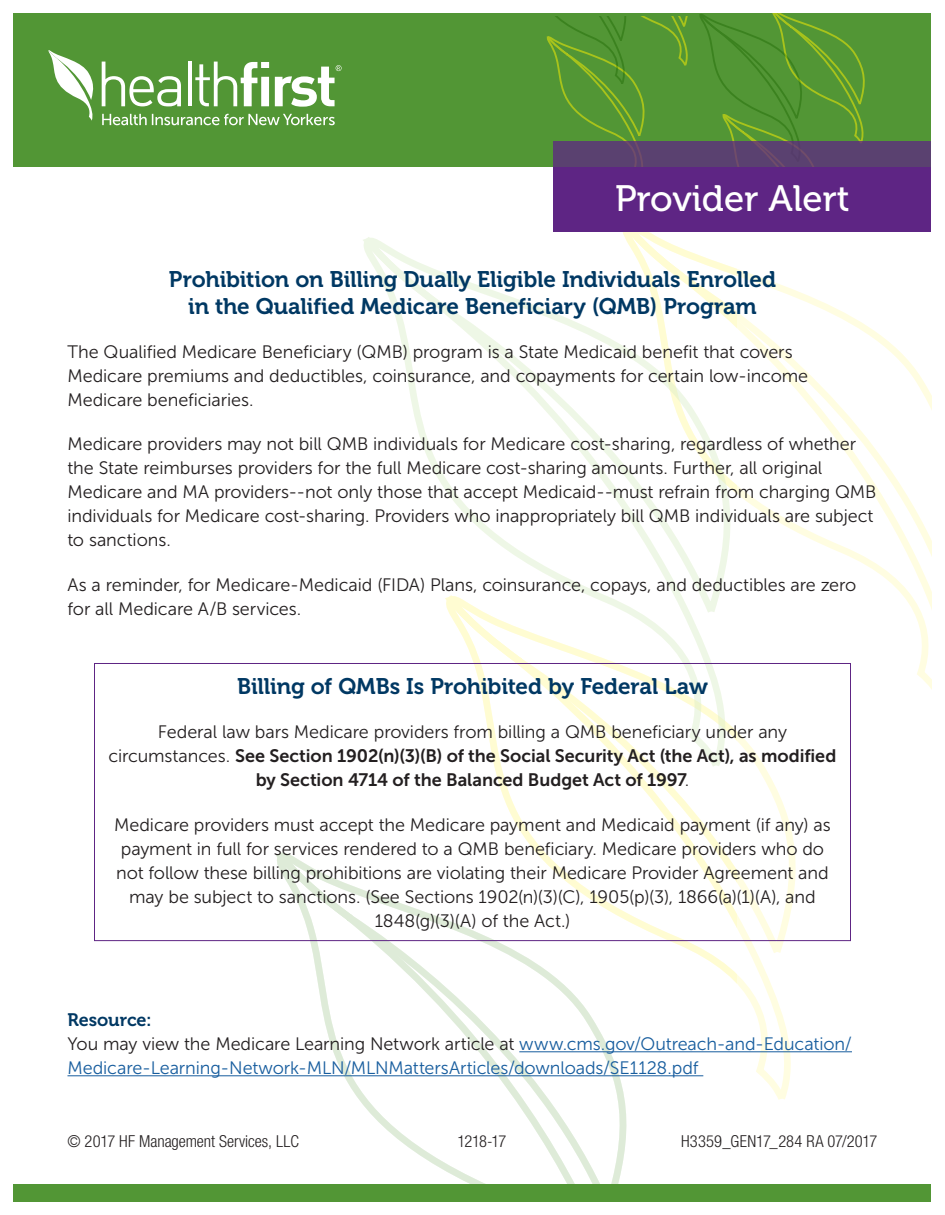
<style>
.page{position:relative;width:945px;height:1215px;background:#fff}
.page>*{position:absolute;margin:0;border:0;box-sizing:border-box;transform-origin:0 0}
.t1{font:36.6px "Museo 500";color:#fff}
.question{font:22.5px/27px "Museo 700";letter-spacing:-.01em;color:#003863;text-align:center}
.question-2{font:18px/24px "Museo Sans 300";letter-spacing:-.005em;color:#231f20}
.question-3{font:18px/24px "Museo Sans 700";letter-spacing:-.005em;color:#231f20;text-align:center}
.t2{font:18px/24px "Museo Sans 300";letter-spacing:-.005em;color:#175d9e}
.question-4{font:300 condensed 16.5px "Helvetica Neue LT Std";letter-spacing:-.005em;color:#231f20}
.s1{font-family:"Museo Sans 300"}
.s2{font-family:"Museo 700";color:#003863}
.s3{color:#231f20}
</style>
<div class="page">
<div style="left:14px;top:14px;width:918px;height:153px;background:#529635"></div>
<svg style="left:699px;top:14px;width:166px;height:127px"></svg>
<svg style="left:48px;top:50px;width:46px;height:71px"></svg>
<svg style="left:195px;top:62px;width:74px;height:44px"></svg>
<svg style="left:102px;top:62px;width:79px;height:44px"></svg>
<hr style="left:188px;top:62px;width:3px;height:44px;background:#fff">
<svg style="left:275px;top:65px;width:67px;height:42px"></svg>
<svg style="left:102px;top:114px;width:233px;height:11px"></svg>
<svg style="left:546px;top:17px;width:142px;height:150px"></svg>
<svg style="left:494px;top:725px;width:302px;height:375px"></svg>
<svg style="left:276px;top:852px;width:350px;height:332px"></svg>
<svg style="left:623px;top:232px;width:309px;height:458px"></svg>
<svg style="left:363px;top:236px;width:367px;height:531px"></svg>
<div style="left:554px;top:141px;width:378px;height:91px;background:#5a4170"></div>
<div style="left:554px;top:167px;width:378px;height:65px;background:#5e2584"></div>
<div style="left:14px;top:1184px;width:918px;height:18px;background:#529635"></div>
<hr style="left:519px;top:1051px;width:333px;height:1px;background:#175d9e">
<hr style="left:68px;top:1075px;width:635px;height:1px;background:#175d9e">
<p class="t1" style="left:615px;top:179px;width:236px">Provider Alert</p>
<p class="question" style="left:169px;top:266px;width:609px">Prohibition on Billing Dually Eligible Individuals Enrolled in the Qualified Medicare Beneficiary (QMB) Program</p>
<p class="question-2" style="left:68px;top:340px;width:742px">The Qualified Medicare Beneficiary (QMB) program is a State Medicaid benefit that covers<br>Medicare premiums and deductibles, coinsurance, and copayments for certain low-income<br>Medicare beneficiaries.</p>
<p class="question-2" style="left:68px;top:432px;width:811px">Medicare providers may not bill QMB individuals for Medicare cost-sharing, regardless of whether the State reimburses providers for the full Medicare cost-sharing amounts. Further, all original Medicare and MA providers--not only those that accept Medicaid--must refrain from charging QMB individuals for Medicare cost-sharing. Providers who inappropriately bill QMB individuals are subject to sanctions.</p>
<p class="question-2" style="left:68px;top:573px;width:790px">As a reminder, for Medicare-Medicaid (FIDA) Plans, coinsurance, copays, and deductibles are zero for all Medicare A/B services.</p>
<p class="question" style="left:237px;top:673px;width:472px">Billing of QMBs Is Prohibited by Federal Law</p>
<p class="question-3" style="left:109px;top:720px;width:729px"><span class="s1">Federal law bars Medicare providers from billing a QMB beneficiary under any circumstances.</span> See Section 1902(n)(3)(B) of the Social Security Act (the Act), as modified by Section 4714 of the Balanced Budget Act of 1997<span class="s1">.</span></p>
<p class="question-2" style="left:114px;top:813px;width:718px;text-align:center">Medicare providers must accept the Medicare payment and Medicaid payment (if any) as payment in full for services rendered to a QMB beneficiary. Medicare providers who do not follow these billing prohibitions are violating their Medicare Provider Agreement and may be subject to sanctions. (See Sections 1902(n)(3)(C), 1905(p)(3), 1866(a)(1)(A), and 1848(g)(3)(A) of the Act.)</p>
<p class="t2" style="left:68px;top:1008px;width:786px"><span class="s2">Resource:<br></span><span class="s3">You may view the Medicare Learning Network article at</span> www.cms.gov/Outreach-and-Education/<br>Medicare-Learning-Network-MLN/MLNMattersArticles/downloads/SE1128.pdf</p>
<p class="question-4" style="left:68px;top:1131px;width:233px">© 2017 HF Management Services, LLC</p>
<p class="question-4" style="left:457px;top:1131px;width:50px">1218-17</p>
<p class="question-4" style="left:681px;top:1131px;width:198px">H3359_GEN17_284 RA 07/2017</p>
</div>
